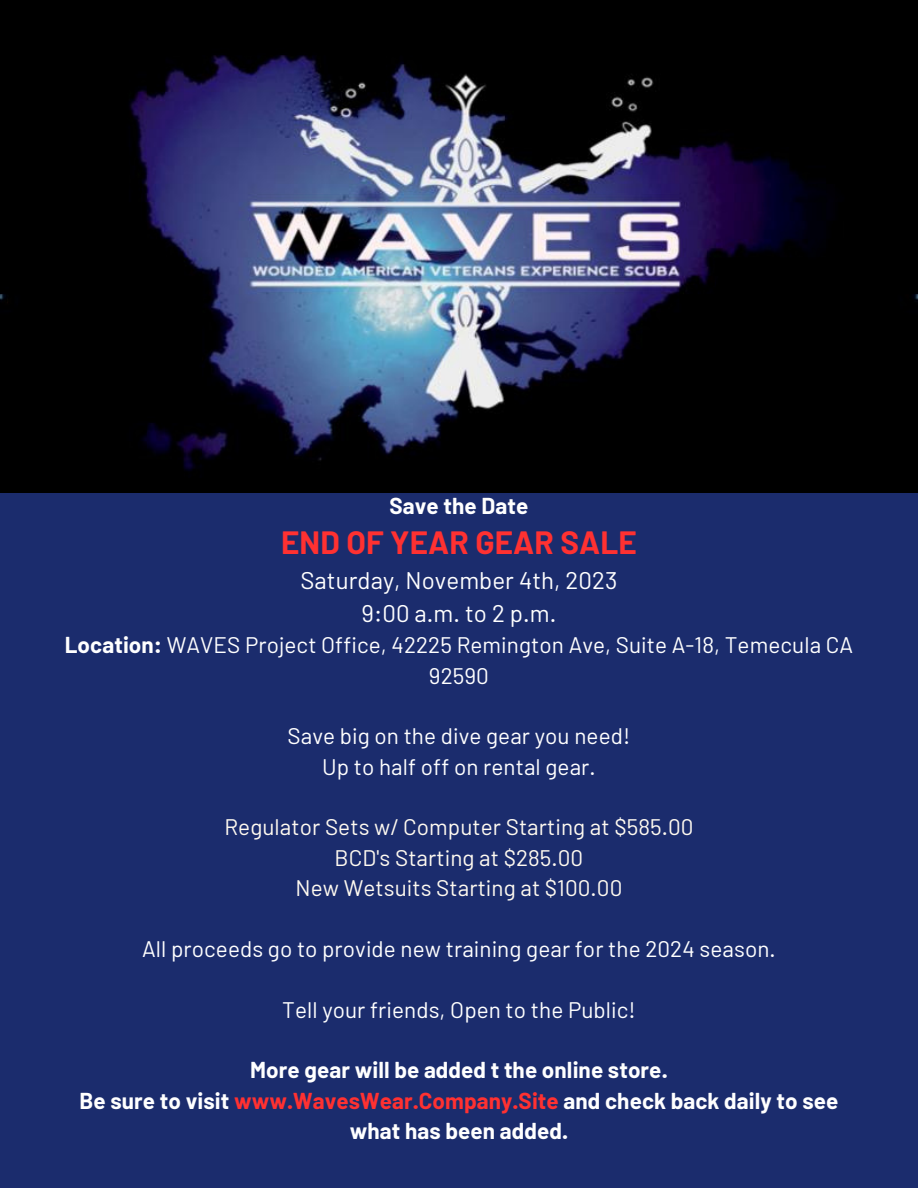
<style>
.page{position:relative;width:918px;height:1188px;background:#1b2c6d}
.page>*{position:absolute;margin:0;border:0;box-sizing:border-box;transform-origin:0 0}
.t1{font:700 31.5px "Barlow";letter-spacing:.005em;color:#ff3131}
.t2{font:24px "Barlow";letter-spacing:.005em;color:#fff}
.t3{font:22.5px/30.3px "Barlow";letter-spacing:.005em;color:#fff;text-align:center}
.t4{font:700 22.5px/30.3px "Barlow";letter-spacing:.005em;color:#fff;text-align:center}
.t5{font:22.5px "Barlow";letter-spacing:.005em;color:#fffaf0}
.s1{font-weight:700}
.s2{color:#ff3131}
</style>
<div class="page">
<img style="left:0;top:0;width:918px;height:493px">
<p class="t4" style="left:389px;top:490px;width:140px">Save the Date</p>
<p class="t1" style="left:281px;top:523px;width:357px">END OF YEAR GEAR SALE</p>
<p class="t2" style="left:300px;top:565px;width:319px">Saturday, November 4th, 2023</p>
<p class="t2" style="left:362px;top:598px;width:196px">9:00 a.m. to 2 p.m.</p>
<p class="t3" style="left:65px;top:629px;width:790px"><span class="s1">Location:</span> WAVES Project Office, 42225 Remington Ave, Suite A-18, Temecula CA<br>92590</p>
<p class="t3" style="left:288px;top:720px;width:344px">Save big on the dive gear you need!</p>
<p class="t3" style="left:322px;top:751px;width:275px">Up to half off on rental gear.</p>
<p class="t5" style="left:224px;top:813px;width:471px">Regulator Sets w/ Computer Starting at $585.00</p>
<p class="t5" style="left:335px;top:843px;width:250px">BCD's Starting at $285.00</p>
<p class="t5" style="left:296px;top:874px;width:328px">New Wetsuits Starting at $100.00</p>
<p class="t3" style="left:142px;top:933px;width:635px">All proceeds go to provide new training gear for the 2024 season.</p>
<p class="t3" style="left:282px;top:994px;width:355px">Tell your friends, Open to the Public!</p>
<p class="t4" style="left:250px;top:1054px;width:419px">More gear will be added t the online store.</p>
<p class="t4" style="left:80px;top:1085px;width:760px">Be sure to visit <span class="s2">www.WavesWear.Company.Site</span> and check back daily to see what has been added.</p>
</div>
